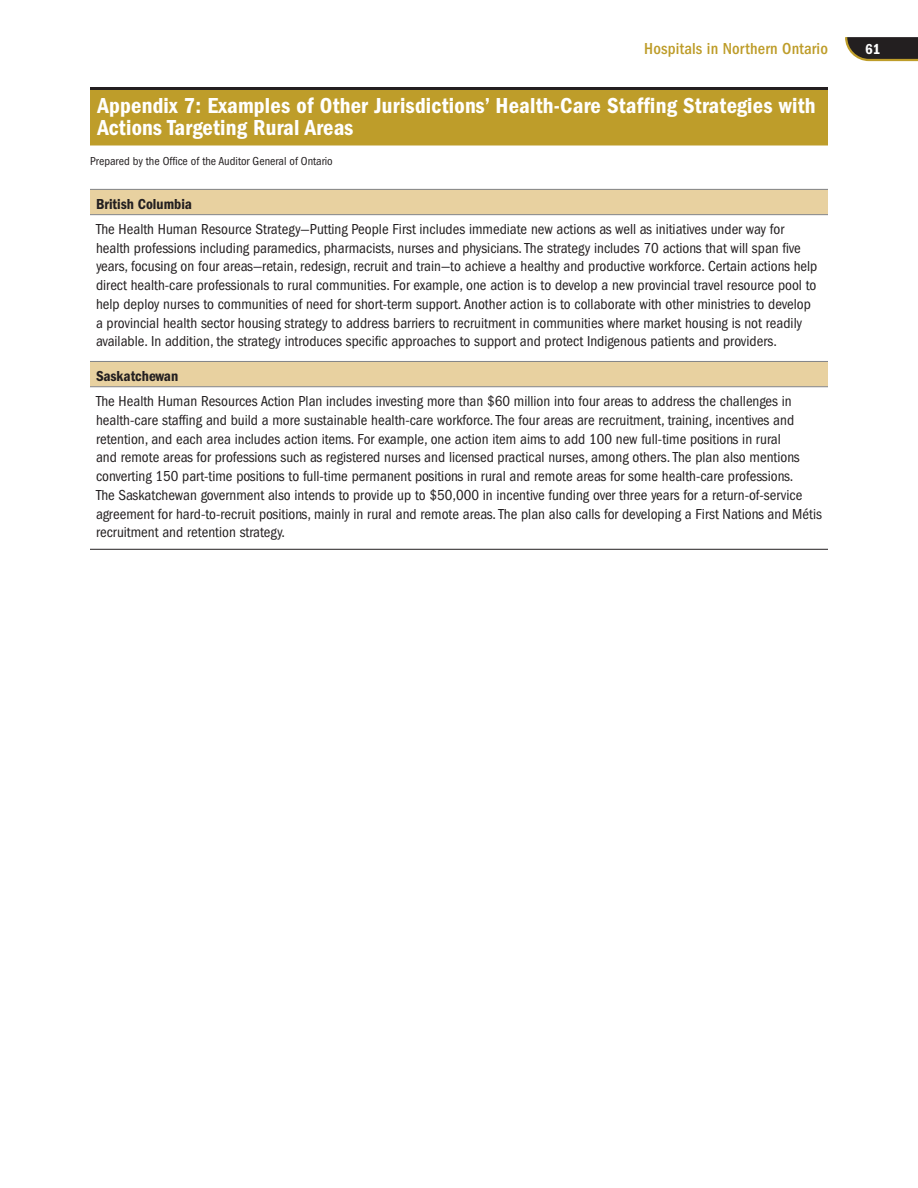
<style>
.page{position:relative;width:918px;height:1188px;background:#fff}
.page>*{position:absolute;margin:0;border:0;box-sizing:border-box;transform-origin:0 0}
.Appendix_Head_number{font:22.5px/22.5px "Franklin Gothic LT Pro Cn Dm";letter-spacing:.01em;color:#fff}
.t1{font:500 condensed 16.5px "Franklin Gothic LT Pro";letter-spacing:.01em;color:#be9d2a}
.Table_text_inline{font:condensed 15px/18.8px "Franklin Gothic LT Pro";color:#231f20}
.Table_sub_head_left{font:15px "Franklin Gothic LT Pro Cn Dm";color:#231f20}
.t2{font:15px "Franklin Gothic LT Pro Cn Dm";color:#fff}
.Figure_source{font:condensed 12px "Franklin Gothic LT Pro";color:#231f20}
</style>
<div class="page">
<svg style="left:845px;top:37px;width:73px;height:25px;background:#4a4439"></svg>
<hr style="left:90px;top:87px;width:738px;height:3px;background:#231f20">
<div style="left:90px;top:90px;width:738px;height:56px;background:#be9d2a"></div>
<div style="left:90px;top:190px;width:738px;height:24px;background:#e8d1a0"></div>
<svg style="left:90px;top:215px;width:738px;height:334px"></svg>
<hr style="left:90px;top:361px;width:738px;height:1px;background:#808285">
<hr style="left:90px;top:214px;width:738px;height:1px;background:#808285">
<hr style="left:90px;top:386px;width:738px;height:1px;background:#808285">
<hr style="left:90px;top:549px;width:738px;height:1px;background:#231f20">
<hr style="left:90px;top:189px;width:738px;height:1px;background:#808285">
<p class="t1" style="left:644px;top:39px;width:185px">Hospitals in Northern Ontario</p>
<p class="t2" style="left:865px;top:40px;width:17px">61</p>
<h1 class="Appendix_Head_number" style="left:98px;top:94px;width:720px">Appendix 7: Examples of Other Jurisdictions’ Health-Care Staffing Strategies with<br>Actions Targeting Rural Areas</h1>
<p class="Figure_source" style="left:90px;top:154px;width:244px">Prepared by the Office of the Auditor General of Ontario</p>
<p class="Table_sub_head_left" style="left:96px;top:195px;width:98px">British Columbia</p>
<p class="Table_text_inline" style="left:96px;top:220px;width:723px">The Health Human Resource Strategy—Putting People First includes immediate new actions as well as initiatives under way for health professions including paramedics, pharmacists, nurses and physicians. The strategy includes 70 actions that will span five years, focusing on four areas—retain, redesign, recruit and train—to achieve a healthy and productive workforce. Certain actions help direct health-care professionals to rural communities. For example, one action is to develop a new provincial travel resource pool to help deploy nurses to communities of need for short-term support. Another action is to collaborate with other ministries to develop a provincial health sector housing strategy to address barriers to recruitment in communities where market housing is not readily available. In addition, the strategy introduces specific approaches to support and protect Indigenous patients and providers.</p>
<p class="Table_sub_head_left" style="left:96px;top:367px;width:84px">Saskatchewan</p>
<p class="Table_text_inline" style="left:96px;top:392px;width:727px">The Health Human Resources Action Plan includes investing more than $60 million into four areas to address the challenges in health-care staffing and build a more sustainable health-care workforce. The four areas are recruitment, training, incentives and retention, and each area includes action items. For example, one action item aims to add 100 new full-time positions in rural<br>and remote areas for professions such as registered nurses and licensed practical nurses, among others. The plan also mentions converting 150 part-time positions to full-time permanent positions in rural and remote areas for some health-care professions.<br>The Saskatchewan government also intends to provide up to $50,000 in incentive funding over three years for a return-of-service agreement for hard-to-recruit positions, mainly in rural and remote areas. The plan also calls for developing a First Nations and Métis recruitment and retention strategy.</p>
</div>
